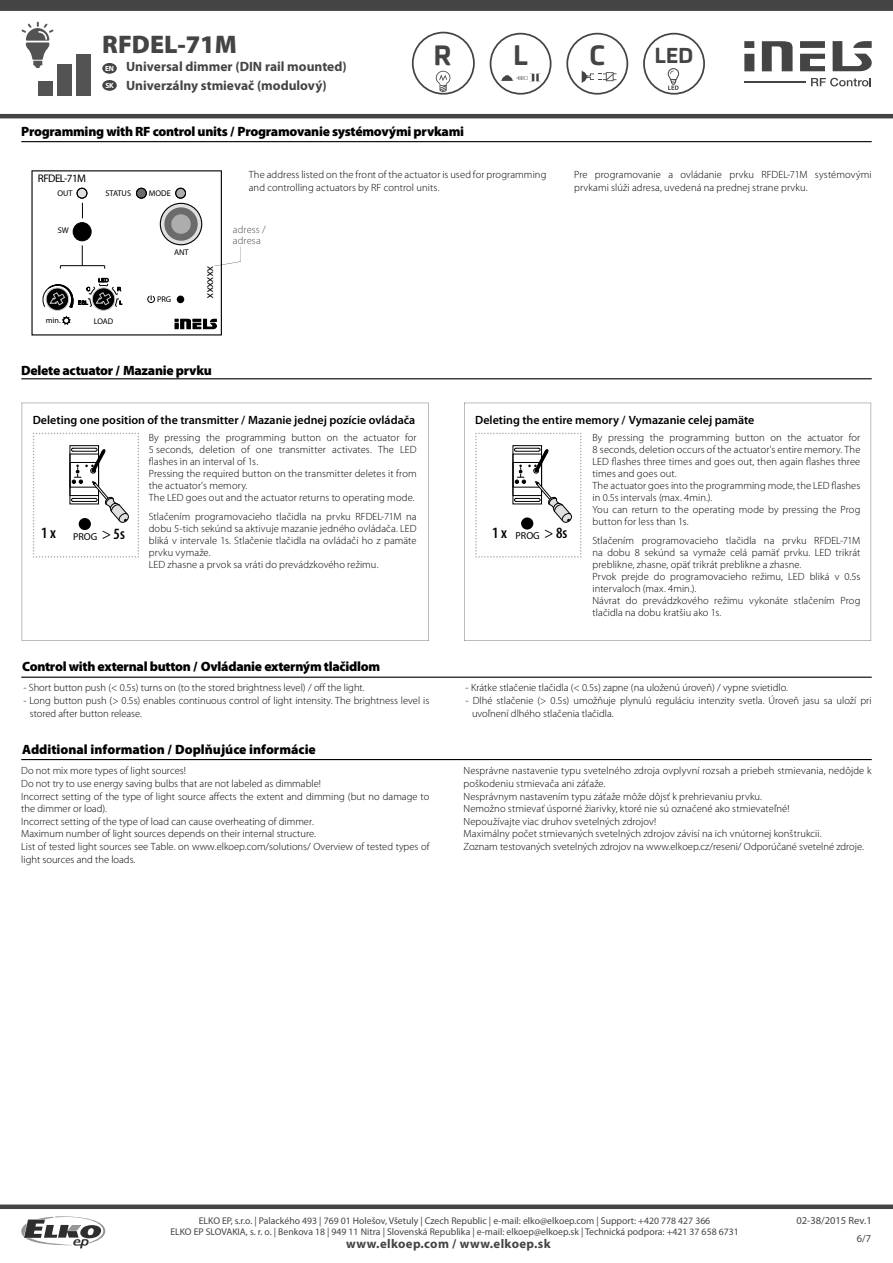
<style>
.page{position:relative;width:893px;height:1263px;background:#fff}
.page>*{position:absolute;margin:0;border:0;box-sizing:border-box;transform-origin:0 0}
.t1{font:900 27.15px "Sommet Rounded";color:#444}
.t2{font:900 25.5px "Myriad Pro";color:#444}
.t3{font:900 21px "Sommet Rounded";color:#444}
.t4{font:600 condensed 15.75px "Myriad Pro";color:#000}
.t5{font:900 13.5px "Myriad Pro";letter-spacing:-.02em;color:#000}
.t6{font:700 13.5px "Myriad Pro";color:#444}
.t7{font:900 13.5px "Myriad Pro";color:#000}
.t8{font:700 12.75px "Myriad Pro";letter-spacing:.03em;color:#444}
.t9{font:600 12px "Myriad Pro";color:#000}
.t10{font:11.55px "Myriad Pro";color:#000}
.t11{font:11.1px "Myriad Pro";letter-spacing:-.05em;color:#000}
.t12{font:300 10.5px/12px "Myriad Pro";letter-spacing:.005em;color:#000}
.t13{font:10.5px "Myriad Pro";color:#444}
.t14{font:300 10.5px "Myriad Pro";letter-spacing:.01em;color:#4e4e4e}
.t15{font:9.75px/11.7px "Myriad Pro";color:#444;text-align:center}
.t16{font:8.25px "Myriad Pro";color:#000}
.s1{font-size:7.5px;color:#fff}
.s2{font-weight:400;font-stretch:normal;font-size:10.2px}
.s3{font-weight:400}
</style>
<div class="page">
<svg style="left:464px;top:403px;width:407px;height:238px"></svg>
<svg style="left:22px;top:403px;width:407px;height:238px"></svg>
<div style="left:0;top:0;width:893px;height:11px;background:#444"></div>
<hr style="left:0;top:114px;width:893px;height:4px;background:#444">
<div style="left:744px;top:54px;width:10px;height:17px;background:#444"></div>
<svg style="left:762px;top:41px;width:31px;height:30px"></svg>
<svg style="left:800px;top:54px;width:25px;height:17px"></svg>
<div style="left:800px;top:41px;width:25px;height:7px;background:#444"></div>
<svg style="left:833px;top:41px;width:39px;height:30px"></svg>
<div style="left:744px;top:41px;width:10px;height:7px;background:#444"></div>
<hr style="left:744px;top:81px;width:62px;height:1px;background:#444">
<svg style="left:811px;top:78px;width:60px;height:8px"></svg>
<div style="left:102px;top:63px;width:15px;height:11px;background:#444;border-radius:50%"></div>
<div style="left:102px;top:80px;width:15px;height:11px;background:#444;border-radius:50%"></div>
<svg style="left:21px;top:22px;width:33px;height:46px"></svg>
<div style="left:38px;top:81px;width:15px;height:15px;background:#535353"></div>
<div style="left:57px;top:64px;width:15px;height:32px;background:#535353"></div>
<div style="left:76px;top:54px;width:15px;height:42px;background:#535353"></div>
<div style="left:412px;top:32px;width:63px;height:63px;border:2px solid #444;border-radius:50%"></div>
<svg style="left:436px;top:71px;width:14px;height:21px"></svg>
<div style="left:490px;top:33px;width:61px;height:62px;border:2px solid #444;border-radius:50%"></div>
<svg style="left:501px;top:74px;width:38px;height:7px"></svg>
<div style="left:566px;top:33px;width:62px;height:62px;border:2px solid #444;border-radius:50%"></div>
<svg style="left:582px;top:71px;width:34px;height:12px"></svg>
<div style="left:643px;top:33px;width:62px;height:62px;border:2px solid #444;border-radius:50%"></div>
<svg style="left:668px;top:68px;width:11px;height:22px"></svg>
<div style="left:0;top:1204px;width:893px;height:5px;background:#444"></div>
<svg style="left:21px;top:1216px;width:85px;height:32px"></svg>
<hr style="left:21px;top:378px;width:851px;height:1px;background:#000">
<hr style="left:21px;top:677px;width:851px;height:1px;background:#000">
<hr style="left:21px;top:759px;width:851px;height:1px;background:#000">
<svg style="left:33px;top:433px;width:106px;height:125px"></svg>
<svg style="left:475px;top:433px;width:106px;height:125px"></svg>
<hr style="left:21px;top:141px;width:851px;height:1px;background:#000">
<svg style="left:31px;top:170px;width:210px;height:165px"></svg>
<h2 class="t2" style="left:102px;top:35px;width:136px">RFDEL-71M</h2>
<p class="t6" style="left:105px;top:61px;width:243px"><span class="s1">EN</span> Universal dimmer (DIN rail mounted)</p>
<p class="t6" style="left:105px;top:80px;width:223px"><span class="s1">SK</span> Univerzálny stmievač (modulový)</p>
<h1 class="t1" style="left:434px;top:46px;width:19px">R</h1>
<h1 class="t1" style="left:513px;top:46px;width:16px">L</h1>
<h1 class="t1" style="left:589px;top:46px;width:17px">C</h1>
<h3 class="t3" style="left:655px;top:48px;width:40px">LED</h3>
<p class="t5" style="left:21px;top:127px;width:444px">Programming with RF control units / Programovanie systémovými prvkami</p>
<p class="t12" style="left:249px;top:169px;width:299px;line-height:12.6px">The address listed on the front of the actuator is used for programming and controlling actuators by RF control units.</p>
<p class="t14" style="left:233px;top:225px;width:34px">adress /</p>
<p class="t11" style="left:38px;top:174px;width:50px">RFDEL-71M</p>
<p class="t16" style="left:58px;top:190px;width:17px">OUT</p>
<p class="t16" style="left:149px;top:190px;width:24px">MODE</p>
<p class="t16" style="left:105px;top:190px;width:27px">STATUS</p>
<p class="t16" style="left:58px;top:228px;width:13px">SW</p>
<p class="t16" style="left:46px;top:317px;width:17px">min.</p>
<p class="t16" style="left:94px;top:318px;width:21px">LOAD</p>
<p class="t16" style="left:174px;top:249px;width:16px">ANT</p>
<p class="t16" style="left:157px;top:296px;width:16px">PRG</p>
<p class="t10" style="left:216px;top:266px;width:34px;rotate:90deg">xxxxxx</p>
<p class="t14" style="left:233px;top:236px;width:29px">adresa</p>
<p class="t12" style="left:574px;top:169px;width:299px;line-height:12.6px">Pre programovanie a ovládanie prvku RFDEL-71M systémovými prvkami slúži adresa, uvedená na prednej strane prvku.</p>
<p class="t5" style="left:21px;top:365px;width:192px">Delete actuator / Mazanie prvku</p>
<p class="t9" style="left:33px;top:415px;width:384px">Deleting one position of the transmitter / Mazanie jednej pozície ovládača</p>
<p class="t12" style="left:149px;top:432px;width:269px">By pressing the programming button on the actuator for 5 seconds, deletion of one transmitter activates. The LED flashes in an interval of 1s.<br>Pressing the required button on the transmitter deletes it from the actuator's memory.<br>The LED goes out and the actuator returns to operating mode.</p>
<p class="t9" style="left:475px;top:415px;width:281px">Deleting the entire memory / Vymazanie celej pamäte</p>
<p class="t12" style="left:592px;top:432px;width:269px">By pressing the programming button on the actuator for 8 seconds, deletion occurs of the actuator's entire memory. The LED flashes three times and goes out, then again flashes three times and goes out.<br>The actuator goes into the programming mode, the LED flashes in 0.5s intervals (max. 4min.).<br>You can return to the operating mode by pressing the Prog button for less than 1s.</p>
<p class="t12" style="left:149px;top:512px;width:269px">Stlačením programovacieho tlačidla na prvku RFDEL-71M na dobu 5-tich sekúnd sa aktivuje mazanie jedného ovládača. LED bliká v intervale 1s. Stlačenie tlačidla na ovládači ho z pamäte prvku vymaže.<br>LED zhasne a prvok sa vráti do prevádzkového režimu.</p>
<h3 class="t4" style="left:41px;top:527px;width:85px">1 x <span class="s2">PROG</span> <span class="s3">&gt;</span> 5s</h3>
<h3 class="t4" style="left:492px;top:527px;width:77px">1 x <span class="s2">PROG</span> <span class="s3">&gt;</span> 8s</h3>
<p class="t12" style="left:592px;top:536px;width:269px">Stlačením programovacieho tlačidla na prvku RFDEL-71M na dobu 8 sekúnd sa vymaže celá pamäť prvku. LED trikrát preblikne, zhasne, opäť trikrát preblikne a zhasne.<br>Prvok prejde do programovacieho režimu, LED bliká v 0.5s intervaloch (max. 4min.).<br>Návrat do prevádzkového režimu vykonáte stlačením Prog tlačidla na dobu kratšiu ako 1s.</p>
<p class="t5" style="left:22px;top:662px;width:360px">Control with external button / Ovládanie externým tlačidlom</p>
<p class="t12" style="left:23px;top:683px;width:343px">- Short button push (&lt; 0.5s) turns on (to the stored brightness level) / off the light.</p>
<p class="t12" style="left:30px;top:695px;width:401px;line-height:12.6px;text-indent:-6px">- Long button push (&gt; 0.5s) enables continuous control of light intensity. The brightness level is stored after button release.</p>
<p class="t7" style="left:22px;top:744px;width:295px">Additional information / Doplňujúce informácie</p>
<p class="t12" style="left:21px;top:766px;width:410px;line-height:12.6px">Do not mix more types of light sources!<br>Do not try to use energy saving bulbs that are not labeled as dimmable!<br>Incorrect setting of the type of light source affects the extent and dimming (but no damage to the dimmer or load).<br>Incorrect setting of the type of load can cause overheating of dimmer.<br>Maximum number of light sources depends on their internal structure.<br>List of tested light sources see Table. on www.elkoep.com/solutions/ Overview of tested types of light sources and the loads.</p>
<p class="t12" style="left:466px;top:683px;width:324px">- Krátke stlačenie tlačidla (&lt; 0.5s) zapne (na uloženú úroveň) / vypne svietidlo.</p>
<p class="t12" style="left:472px;top:695px;width:401px;line-height:12.6px;text-indent:-6px">- Dlhé stlačenie (&gt; 0.5s) umožňuje plynulú reguláciu intenzity svetla. Úroveň jasu sa uloží pri uvoľnení dlhého stlačenia tlačidla.</p>
<p class="t12" style="left:463px;top:766px;width:410px;line-height:12.6px">Nesprávne nastavenie typu svetelného zdroja ovplyvní rozsah a priebeh stmievania, nedôjde k poškodeniu stmievača ani záťaže.<br>Nesprávnym nastavením typu záťaže môže dôjsť k prehrievaniu prvku.<br>Nemožno stmievať úsporné žiarivky, ktoré nie sú označené ako stmievateľné!<br>Nepoužívajte viac druhov svetelných zdrojov!<br>Maximálny počet stmievaných svetelných zdrojov závisí na ich vnútornej konštrukcii.<br>Zoznam testovaných svetelných zdrojov na www.elkoep.cz/reseni/ Odporúčané svetelné zdroje.</p>
<p class="t15" style="left:170px;top:1215px;width:570px">ELKO EP, s.r.o. | Palackého 493 | 769 01 Holešov, Všetuly | Czech Republic | e-mail: elko@elkoep.com | Support: +420 778 427 366<br>ELKO EP SLOVAKIA, s. r. o. | Benkova 18 | 949 11 Nitra | Slovenská Republika | e-mail: elkoep@elkoep.sk | Technická podpora: +421 37 658 6731</p>
<p class="t8" style="left:346px;top:1239px;width:206px">www.elkoep.com / www.elkoep.sk</p>
<p class="t13" style="left:796px;top:1216px;width:77px">02-38/2015 Rev.1</p>
<p class="t13" style="left:857px;top:1234px;width:16px">6/7</p>
</div>
